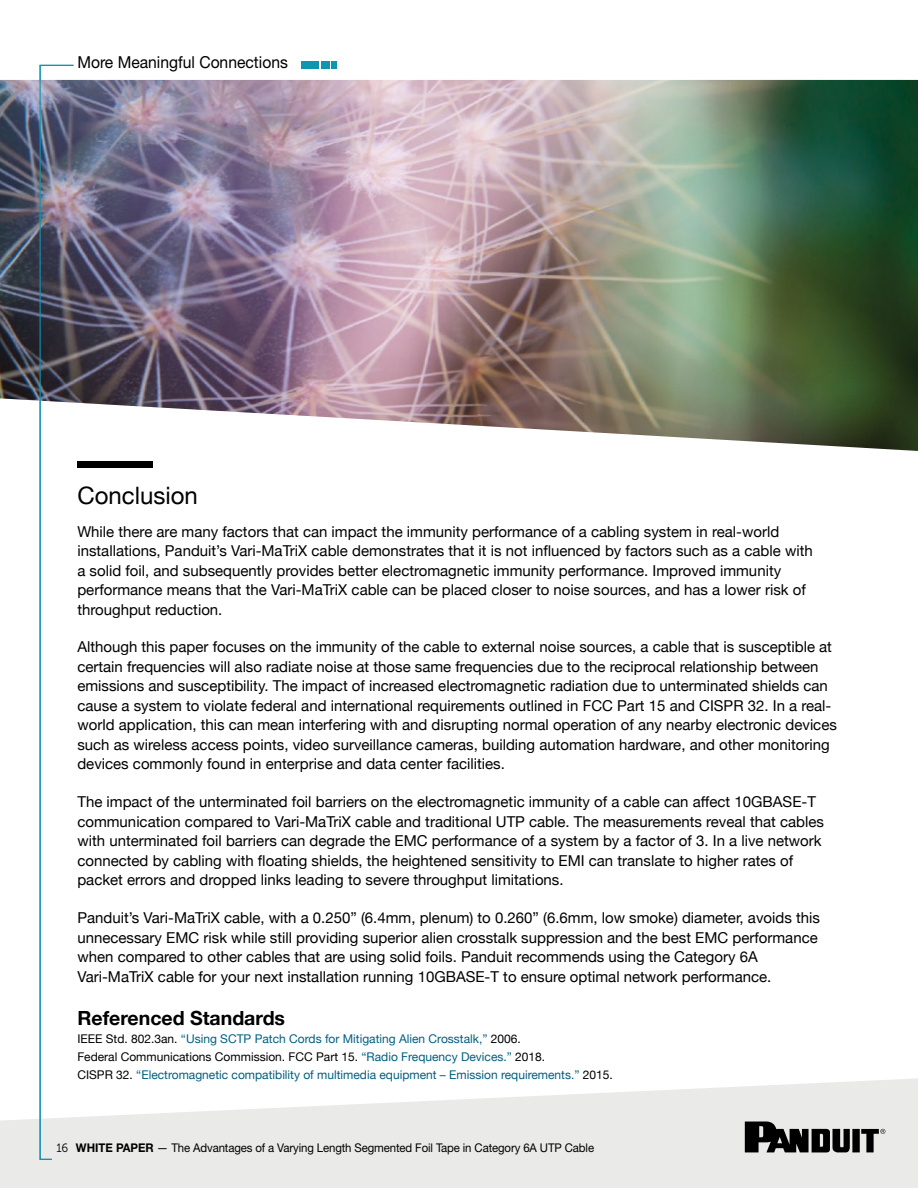
<style>
.page{position:relative;width:918px;height:1188px;background:#fff}
.page>*{position:absolute;margin:0;border:0;box-sizing:border-box;transform-origin:0 0}
.t1{font:24px "Helvetica Neue";color:#000}
.t2{font:700 19.5px "Helvetica Neue";color:#000}
.t3{font:16.5px "Helvetica Neue LT Std";color:#000;scale:.95 1}
.t4{font:15px/19.5px "Helvetica Neue";color:#000}
.t5{font:12px/18px "Helvetica Neue";color:#005f80}
.t6{font:12px "Helvetica Neue LT Std";letter-spacing:-.01em;color:#000;scale:.95 1}
.s1{color:#000}
.s2{font-family:"Museo Sans 300"}
.s3{font-weight:700}
</style>
<div class="page">
<div style="left:302px;top:61px;width:17px;height:7px;background:#0f94b2"></div>
<div style="left:321px;top:61px;width:8px;height:7px;background:#0f94b2"></div>
<svg style="left:332px;top:61px;width:5px;height:7px"></svg>
<svg style="left:0;top:1078px;width:918px;height:110px;fill:#eaeae8"></svg>
<svg style="left:745px;top:1122px;width:140px;height:30px;background:#5e5e5d"></svg>
<img style="left:0;top:80px;width:918px;height:371px">
<div style="left:77px;top:461px;width:76px;height:6px;background:#000"></div>
<svg style="left:39px;top:64px;width:36px;height:1096px"></svg>
<p class="t3" style="left:77px;top:53px;width:223px">More Meaningful Connections</p>
<h1 class="t1" style="left:77px;top:478px;width:122px">Conclusion</h1>
<p class="t4" style="left:77px;top:522px;width:737px">While there are many factors that can impact the immunity performance of a cabling system in real-world installations, Panduit’s Vari-MaTriX cable demonstrates that it is not influenced by factors such as a cable with a solid foil, and subsequently provides better electromagnetic immunity performance. Improved immunity performance means that the Vari-MaTriX cable can be placed closer to noise sources, and has a lower risk of throughput reduction.</p>
<p class="t4" style="left:77px;top:638px;width:761px">Although this paper focuses on the immunity of the cable to external noise sources, a cable that is susceptible at certain frequencies will also radiate noise at those same frequencies due to the reciprocal relationship between emissions and susceptibility. The impact of increased electromagnetic radiation due to unterminated shields can cause a system to violate federal and international requirements outlined in FCC Part 15 and CISPR 32. In a real&shy;world application, this can mean interfering with and disrupting normal operation of any nearby electronic devices such as wireless access points, video surveillance cameras, building automation hardware, and other monitoring devices commonly found in enterprise and data center facilities.</p>
<p class="t4" style="left:77px;top:793px;width:748px">The impact of the unterminated foil barriers on the electromagnetic immunity of a cable can affect 10GBASE-T communication compared to Vari-MaTriX cable and traditional UTP cable. The measurements reveal that cables with unterminated foil barriers can degrade the EMC performance of a system by a factor of 3. In a live network connected by cabling with floating shields, the heightened sensitivity to EMI can translate to higher rates of packet errors and dropped links leading to severe throughput limitations.</p>
<p class="t4" style="left:77px;top:909px;width:744px">Panduit’s Vari-MaTriX cable, with a 0.250” (6.4mm, plenum) to 0.260” (6.6mm, low smoke) diameter, avoids this unnecessary EMC risk while still providing superior alien crosstalk suppression and the best EMC performance when compared to other cables that are using solid foils. Panduit recommends using the Category 6A Vari-MaTriX cable for your next installation running 10GBASE-T to ensure optimal network performance.</p>
<h2 class="t2" style="left:77px;top:1003px;width:209px">Referenced Standards</h2>
<p class="t5" style="left:77px;top:1031px;width:537px"><span class="s1">IEEE Std. 802.3an.</span> “Using SCTP Patch Cords for Mitigating Alien Crosstalk,” <span class="s1">2006.<br>Federal Communications Commission. FCC Part 15.</span> “Radio Frequency Devices.” <span class="s1">2018.<br>CISPR 32.</span> “Electromagnetic compatibility of multimedia equipment – Emission requirements.” <span class="s1">2015.</span></p>
<p class="t6" style="left:56px;top:1140px;width:568px"><span class="s2">16</span> <span class="s3">WHITE PAPER</span> — The Advantages of a Varying Length Segmented Foil Tape in Category 6A UTP Cable</p>
</div>
